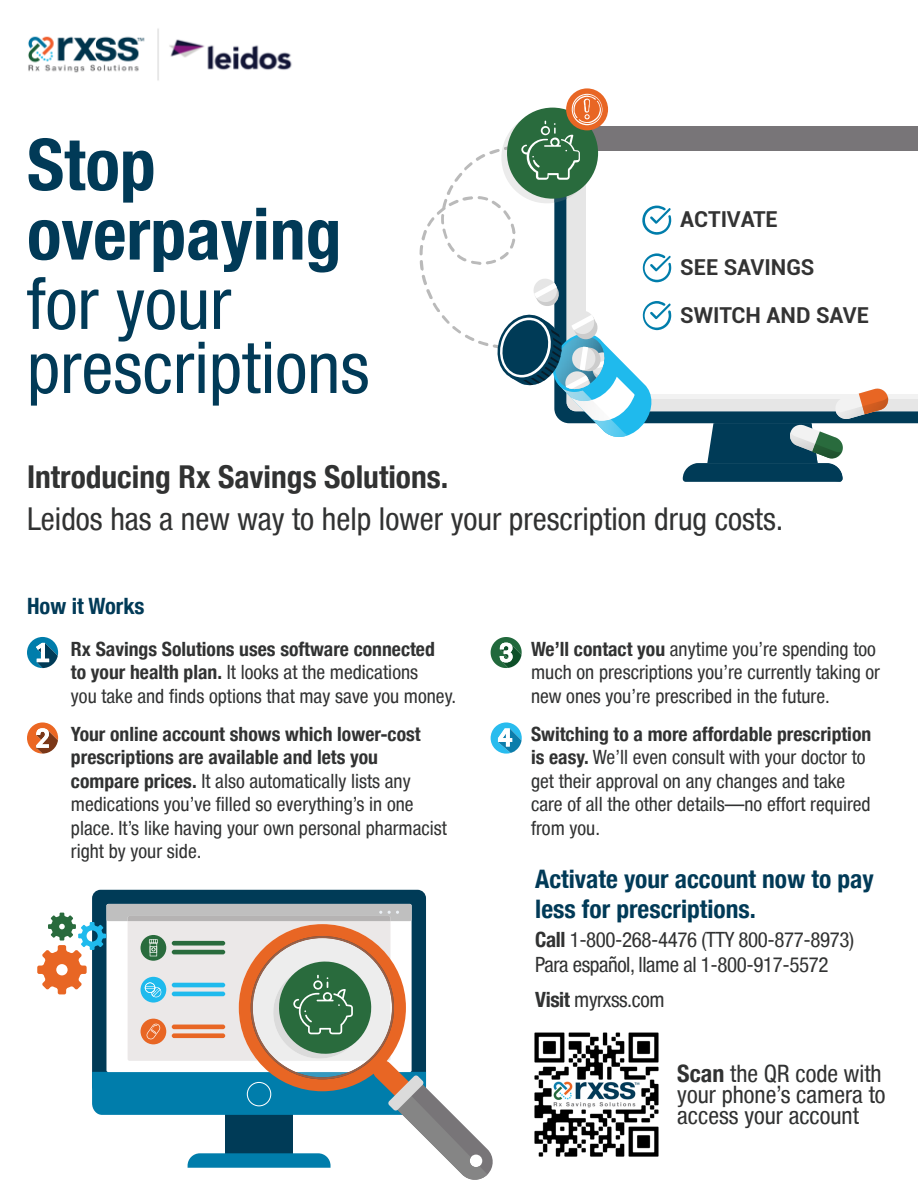
<style>
.page{position:relative;width:918px;height:1188px;background:#fff}
.page>*{position:absolute;margin:0;border:0;box-sizing:border-box;transform-origin:0 0}
.t1{font:condensed 71.7px/64.1px "Helvetica Neue Condensed";color:#013a57}
.t2{font:700 condensed 71.7px "Helvetica Neue";color:#013a57}
.t3{font:condensed 31.5px/42.3px "Helvetica Neue Condensed";color:#313232}
.t4{font:700 condensed 25.5px/30px "Helvetica Neue";color:#013a57}
.t5{font:condensed 24px/21px "Helvetica Neue Condensed";color:#313232}
.t6{font:700 condensed 22.5px "Helvetica Neue";color:#013a57}
.t7{font:700 21.9px/47.7px "Roboto";color:#333}
.t8{font:condensed 21px/25.2px "Helvetica Neue Condensed";letter-spacing:-.02em;color:#313232}
.t9{font:condensed 19.65px/23.5px "Helvetica Neue Condensed";color:#313232}
.s1{font-family:"Helvetica Neue";font-weight:700}
</style>
<div class="page">
<div style="left:586px;top:127px;width:332px;height:24px;background:#787578"></div>
<svg style="left:566px;top:88px;width:42px;height:42px"></svg>
<svg style="left:683px;top:388px;width:206px;height:94px"></svg>
<img style="left:789px;top:432px;width:27px;height:21px">
<img style="left:789px;top:432px;width:26px;height:19px">
<img style="left:812px;top:444px;width:29px;height:14px">
<svg style="left:420px;top:94px;width:251px;height:343px"></svg>
<div style="left:92px;top:890px;width:334px;height:204px;background:#003b57;border-radius:8px"></div>
<svg style="left:37px;top:904px;width:456px;height:276px"></svg>
<img style="left:534px;top:1032px;width:125px;height:125px">
<svg style="left:491px;top:722px;width:31px;height:32px"></svg>
<svg style="left:27px;top:722px;width:31px;height:32px"></svg>
<svg style="left:27px;top:637px;width:31px;height:31px"></svg>
<svg style="left:491px;top:637px;width:31px;height:31px"></svg>
<img style="left:28px;top:28px;width:264px;height:53px">
<p class="t2" style="left:27px;top:105px;width:130px">Stop</p>
<p class="t2" style="left:27px;top:175px;width:316px">overpaying</p>
<p class="t1" style="left:27px;top:271px;width:344px">for your prescriptions</p>
<p class="t7" style="left:680px;top:195px;width:190px">ACTIVATE<br>SEE SAVINGS<br>SWITCH AND SAVE</p>
<p class="t3" style="left:27px;top:455px;width:758px"><span class="s1">Introducing Rx Savings Solutions.<br></span>Leidos has a new way to help lower your prescription drug costs.</p>
<p class="t6" style="left:27px;top:587px;width:119px">How it Works</p>
<p class="t9" style="left:71px;top:637px;width:387px"><span class="s1">Rx Savings Solutions uses software connected<br>to your health plan.</span> It looks at the medications<br>you take and finds options that may save you money.</p>
<p class="t9" style="left:71px;top:722px;width:378px"><span class="s1">Your online account shows which lower-cost prescriptions are available and lets you compare prices.</span> It also automatically lists any medications you’ve filled so everything’s in one place. It’s like having your own personal pharmacist right by your side.</p>
<p class="t9" style="left:531px;top:637px;width:351px"><span class="s1">We’ll contact you</span> anytime you’re spending too much on prescriptions you’re currently taking or new ones you’re prescribed in the future.</p>
<p class="t9" style="left:531px;top:722px;width:342px"><span class="s1">Switching to a more affordable prescription is easy.</span> We’ll even consult with your doctor to get their approval on any changes and take care of all the other details—no effort required from you.</p>
<p class="t4" style="left:535px;top:862px;width:340px">Activate your account now to pay less for prescriptions.</p>
<p class="t8" style="left:535px;top:927px;width:320px"><span class="s1">Call</span> 1-800-268-4476 (TTY 800-877-8973)<br>Para español, llame al 1-800-917-5572</p>
<p class="t8" style="left:535px;top:987px;width:131px"><span class="s1">Visit</span> myrxss.com</p>
<p class="t5" style="left:677px;top:1063px;width:210px"><span class="s1">Scan</span> the QR code with your phone’s camera to access your account</p>
</div>
